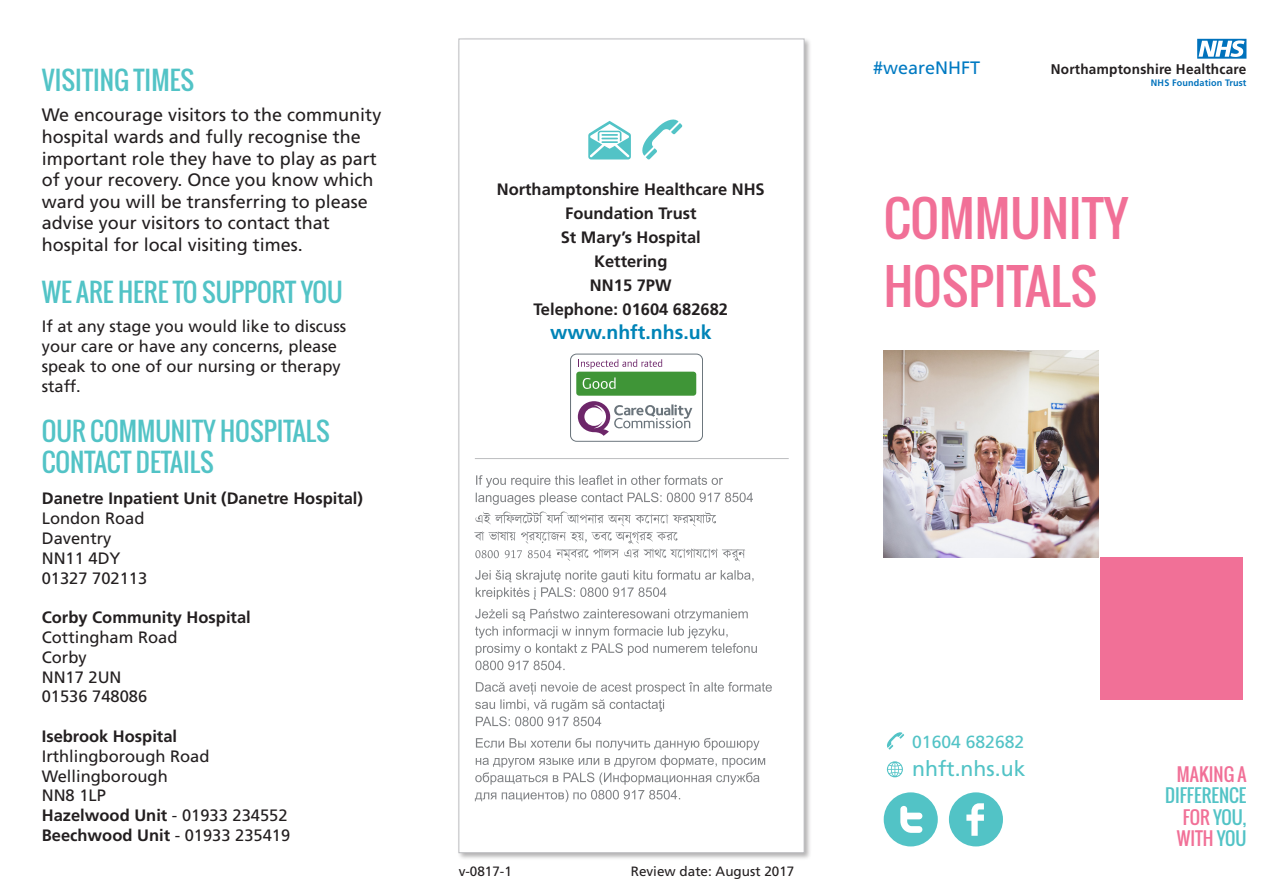
<style>
.page{position:relative;width:1263px;height:893px;background:#fff}
.page>*{position:absolute;margin:0;border:0;box-sizing:border-box;transform-origin:0 0}
.t1{font:48px/67.5px "Oswald";color:#f17097}
.t2{font:25.5px/30.6px "Oswald";color:#52c3c6}
.t3{font:21.3px "Frutiger LT Std";color:#52c3c6}
.t4{font:700 19.5px "Frutiger LT Std";color:#0084b7}
.t5{font:18px/21.6px "Frutiger LT Std";color:#231f20}
.t6{font:18px/21.6px "Oswald";color:#52c3c6;text-align:right}
.t7{font:18px "Frutiger LT Std";color:#007ac2}
.t8{font:18px "Oswald";color:#f17097}
.t9{font:17.55px "Frutiger LT Std";color:#52c3c6}
.t10{font:16.5px/19.8px "Frutiger LT Std";color:#231f20}
.t11{font:700 16.5px/19.8px "Frutiger LT Std";color:#231f20;text-align:center}
.t12{font:700 13.95px "Frutiger";color:#231f20}
.t13{font:13.5px "Frutiger LT Std";color:#231f20}
.t14{font:700 9.3px "Frutiger";color:#0072bc}
.s1{font-weight:400}
.s2{font-weight:700}
.s3{color:#f17097}
.s4{color:#52c3c6}
</style>
<div class="page">
<img style="left:884px;top:350px;width:215px;height:207px">
<div style="left:1100px;top:557px;width:142px;height:143px;background:#f17097"></div>
<svg style="left:884px;top:792px;width:54px;height:54px"></svg>
<svg style="left:949px;top:792px;width:54px;height:54px"></svg>
<svg style="left:887px;top:732px;width:17px;height:18px"></svg>
<svg style="left:887px;top:761px;width:16px;height:16px"></svg>
<div style="left:457px;top:37px;width:355px;height:823px;background:#231f20;opacity:.35"></div>
<div style="left:459px;top:39px;width:345px;height:814px;background:#fff;border:1px solid #bcbdc0"></div>
<svg style="left:642px;top:119px;width:40px;height:41px"></svg>
<svg style="left:588px;top:121px;width:43px;height:38px"></svg>
<svg style="left:475px;top:738px;width:290px;height:64px"></svg>
<svg style="left:475px;top:682px;width:297px;height:44px"></svg>
<svg style="left:475px;top:609px;width:282px;height:61px"></svg>
<svg style="left:475px;top:570px;width:278px;height:30px"></svg>
<svg style="left:474px;top:511px;width:271px;height:51px"></svg>
<svg style="left:476px;top:475px;width:277px;height:30px"></svg>
<hr style="left:475px;top:458px;width:314px;height:1px;background:#bcbdc0">
<svg style="left:1197px;top:39px;width:49px;height:20px"></svg>
<div style="left:570px;top:354px;width:133px;height:88px;border:1px solid #6a747b;border-radius:6px"></div>
<svg style="left:578px;top:359px;width:84px;height:10px"></svg>
<div style="left:576px;top:372px;width:120px;height:24px;background:#3f9537;border-radius:3px"></div>
<svg style="left:583px;top:377px;width:32px;height:12px"></svg>
<svg style="left:578px;top:401px;width:114px;height:35px"></svg>
<p class="t2" style="left:42px;top:64px;width:154px">VISITING TIMES</p>
<p class="t5" style="left:42px;top:105px;width:341px">We encourage visitors to the community hospital wards and fully recognise the important role they have to play as part of your recovery. Once you know which ward you will be transferring to please advise your visitors to contact that hospital for local visiting times.</p>
<p class="t2" style="left:42px;top:277px;width:303px">WE ARE HERE TO SUPPORT YOU</p>
<p class="t10" style="left:42px;top:317px;width:306px">If at any stage you would like to discuss your care or have any concerns, please speak to one of our nursing or therapy staff.</p>
<p class="t2" style="left:42px;top:415px;width:289px">OUR COMMUNITY HOSPITALS<br>CONTACT DETAILS</p>
<p class="t11" style="left:42px;top:489px;width:323px;text-align:left">Danetre Inpatient Unit (Danetre Hospital)<br><span class="s1">London Road<br>Daventry<br>NN11 4DY<br>01327 702113</span></p>
<p class="t10" style="left:42px;top:608px;width:211px"><span class="s2">Corby Community Hospital<br></span>Cottingham Road<br>Corby<br>NN17 2UN<br>01536 748086</p>
<p class="t10" style="left:42px;top:726px;width:250px"><span class="s2">Isebrook Hospital<br></span>Irthlingborough Road<br>Wellingborough<br>NN8 1LP<br><span class="s2">Hazelwood Unit</span> - 01933 234552<br><span class="s2">Beechwood Unit</span> - 01933 235419</p>
<p class="t11" style="left:497px;top:177px;width:270px;line-height:24px">Northamptonshire Healthcare NHS<br>Foundation Trust</p>
<p class="t11" style="left:561px;top:227px;width:141px">St Mary’s Hospital</p>
<p class="t11" style="left:594px;top:251px;width:75px">Kettering</p>
<p class="t11" style="left:590px;top:275px;width:83px">NN15 7PW</p>
<p class="t11" style="left:534px;top:299px;width:196px">Telephone: 01604 682682</p>
<p class="t4" style="left:550px;top:320px;width:163px">www.nhft.nhs.uk</p>
<p class="t13" style="left:459px;top:863px;width:55px">v-0817-1</p>
<p class="t13" style="left:631px;top:863px;width:165px">Review date: August 2017</p>
<p class="t7" style="left:873px;top:57px;width:109px">#weareNHFT</p>
<p class="t12" style="left:1051px;top:61px;width:197px">Northamptonshire Healthcare</p>
<p class="t14" style="left:1151px;top:77px;width:97px">NHS Foundation Trust</p>
<p class="t1" style="left:884px;top:184px;width:246px">COMMUNITY<br>HOSPITALS</p>
<p class="t9" style="left:912px;top:732px;width:114px">01604 682682</p>
<p class="t3" style="left:912px;top:756px;width:115px">nhft.nhs.uk</p>
<p class="t6" style="left:1165px;top:763px;width:83px"><span class="s3">MAKING A<br></span>DIFFERENCE<br><span class="s3">FOR</span> YOU,</p>
<p class="t8" style="left:1177px;top:825px;width:71px">WITH <span class="s4">YOU</span></p>
</div>
